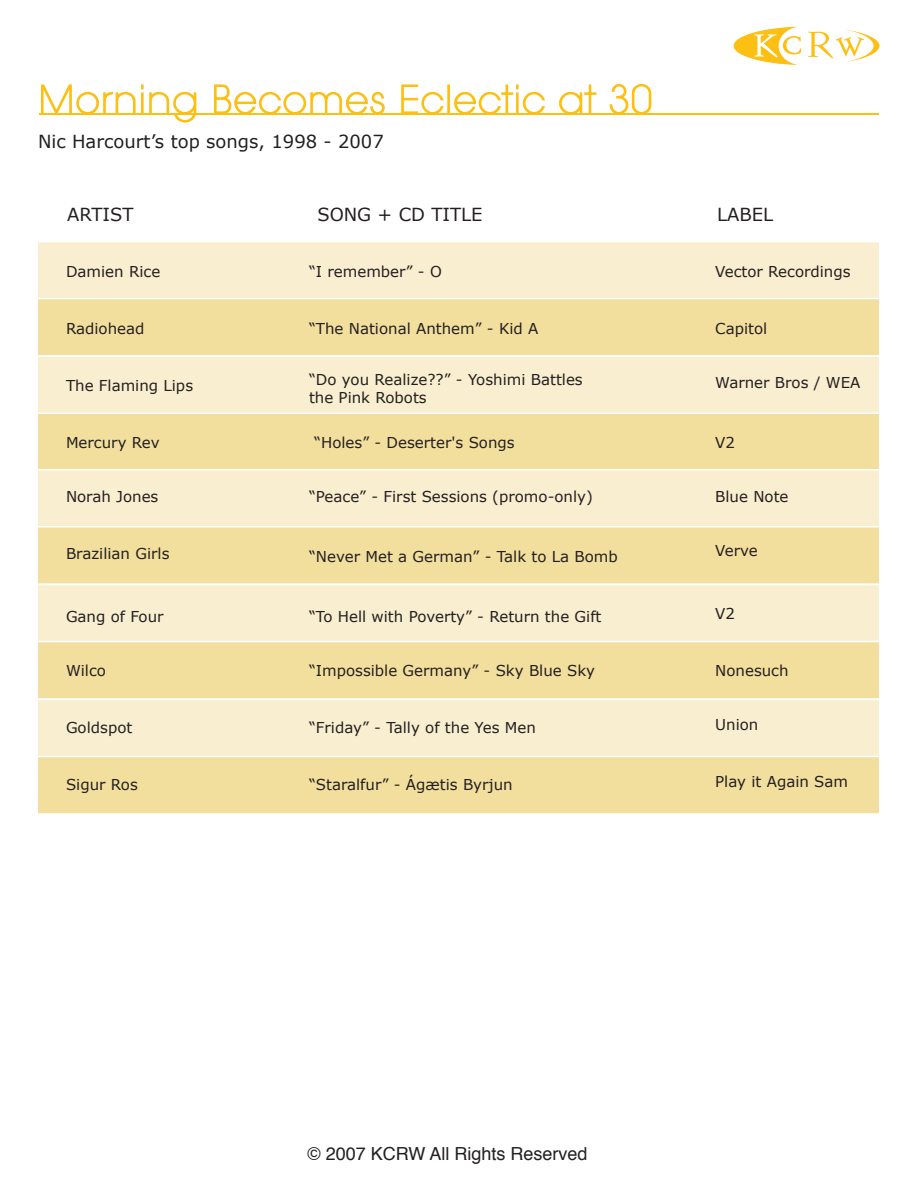
<style>
.page{position:relative;width:918px;height:1188px;background:#fff}
.page>*{position:absolute;margin:0;border:0;box-sizing:border-box;transform-origin:0 0}
.t1{font:18px "Verdana";color:#231f20}
.t2{font:18px "Helvetica";color:#231f20}
.t3{font:15px/18px "Verdana";color:#231f20}
</style>
<div class="page">
<div style="left:37px;top:242px;width:843px;height:57px;background:#f9eecf"></div>
<div style="left:36px;top:241px;width:844px;height:59px;border:2px solid #fff"></div>
<div style="left:37px;top:298px;width:843px;height:58px;background:#f3df9d"></div>
<div style="left:36px;top:298px;width:844px;height:59px;border:2px solid #fff"></div>
<div style="left:37px;top:356px;width:843px;height:58px;background:#f9eecf"></div>
<div style="left:36px;top:356px;width:844px;height:58px;border:2px solid #fff"></div>
<div style="left:37px;top:413px;width:843px;height:58px;background:#f3df9d"></div>
<div style="left:36px;top:412px;width:844px;height:59px;border:2px solid #fff"></div>
<div style="left:37px;top:470px;width:843px;height:57px;background:#f9eecf"></div>
<div style="left:36px;top:469px;width:844px;height:59px;border:2px solid #fff"></div>
<div style="left:37px;top:527px;width:843px;height:57px;background:#f3df9d"></div>
<div style="left:36px;top:526px;width:844px;height:59px;border:2px solid #fff"></div>
<div style="left:37px;top:584px;width:843px;height:58px;background:#f9eecf"></div>
<div style="left:36px;top:584px;width:844px;height:59px;border:2px solid #fff"></div>
<div style="left:37px;top:641px;width:843px;height:58px;background:#f3df9d"></div>
<div style="left:36px;top:641px;width:844px;height:59px;border:2px solid #fff"></div>
<hr style="left:39px;top:113px;width:840px;height:2px;background:#fdbf11">
<svg style="left:41px;top:84px;width:156px;height:39px"></svg>
<svg style="left:214px;top:84px;width:171px;height:29px"></svg>
<svg style="left:401px;top:84px;width:43px;height:29px"></svg>
<div style="left:447px;top:84px;width:3px;height:30px;border:2px solid #fdbf11"></div>
<svg style="left:454px;top:84px;width:91px;height:29px"></svg>
<svg style="left:559px;top:84px;width:38px;height:29px"></svg>
<svg style="left:609px;top:84px;width:43px;height:29px"></svg>
<div style="left:37px;top:699px;width:843px;height:58px;background:#f9eecf"></div>
<div style="left:36px;top:699px;width:844px;height:59px;border:2px solid #fff"></div>
<div style="left:37px;top:756px;width:843px;height:58px;background:#f3df9d"></div>
<div style="left:36px;top:756px;width:844px;height:59px;border:2px solid #fff"></div>
<svg style="left:808px;top:29px;width:71px;height:33px"></svg>
<svg style="left:734px;top:27px;width:67px;height:38px"></svg>
<p class="t1" style="left:38px;top:130px;width:347px">Nic Harcourt’s top songs, 1998 - 2007</p>
<p class="t1" style="left:67px;top:203px;width:68px">ARTIST</p>
<p class="t1" style="left:317px;top:203px;width:167px">SONG + CD TITLE</p>
<p class="t1" style="left:717px;top:203px;width:58px">LABEL</p>
<p class="t3" style="left:66px;top:262px;width:96px">Damien Rice</p>
<p class="t3" style="left:309px;top:262px;width:134px">“I remember” - O</p>
<p class="t3" style="left:715px;top:262px;width:137px">Vector Recordings</p>
<p class="t3" style="left:66px;top:319px;width:80px">Radiohead</p>
<p class="t3" style="left:66px;top:376px;width:129px">The Flaming Lips</p>
<p class="t3" style="left:66px;top:433px;width:95px">Mercury Rev</p>
<p class="t3" style="left:66px;top:487px;width:94px">Norah Jones</p>
<p class="t3" style="left:309px;top:319px;width:231px">“The National Anthem” - Kid A</p>
<p class="t3" style="left:309px;top:370px;width:275px">“Do you Realize??” - Yoshimi Battles the Pink Robots</p>
<p class="t3" style="left:314px;top:433px;width:202px">“Holes” - Deserter's Songs</p>
<p class="t3" style="left:309px;top:487px;width:285px">“Peace” - First Sessions (promo-only)</p>
<p class="t3" style="left:715px;top:319px;width:54px">Capitol</p>
<p class="t3" style="left:715px;top:373px;width:147px">Warner Bros / WEA</p>
<p class="t3" style="left:715px;top:433px;width:21px">V2</p>
<p class="t3" style="left:715px;top:487px;width:75px">Blue Note</p>
<p class="t3" style="left:66px;top:544px;width:105px">Brazilian Girls</p>
<p class="t3" style="left:309px;top:547px;width:310px">“Never Met a German” - Talk to La Bomb</p>
<p class="t3" style="left:715px;top:541px;width:44px">Verve</p>
<p class="t3" style="left:66px;top:607px;width:99px">Gang of Four</p>
<p class="t3" style="left:66px;top:661px;width:41px">Wilco</p>
<p class="t3" style="left:309px;top:607px;width:294px">“To Hell with Poverty” - Return the Gift</p>
<p class="t3" style="left:309px;top:661px;width:288px">“Impossible Germany” - Sky Blue Sky</p>
<p class="t3" style="left:715px;top:604px;width:21px">V2</p>
<p class="t3" style="left:715px;top:661px;width:75px">Nonesuch</p>
<p class="t3" style="left:66px;top:718px;width:68px">Goldspot</p>
<p class="t3" style="left:66px;top:775px;width:73px">Sigur Ros</p>
<p class="t3" style="left:309px;top:718px;width:228px">“Friday” - Tally of the Yes Men</p>
<p class="t3" style="left:309px;top:775px;width:205px">“Staralfur” - Ágætis Byrjun</p>
<p class="t3" style="left:715px;top:715px;width:45px">Union</p>
<p class="t3" style="left:715px;top:772px;width:134px">Play it Again Sam</p>
<p class="t2" style="left:308px;top:1139px;width:282px">© 2007 KCRW All Rights Reserved</p>
</div>
